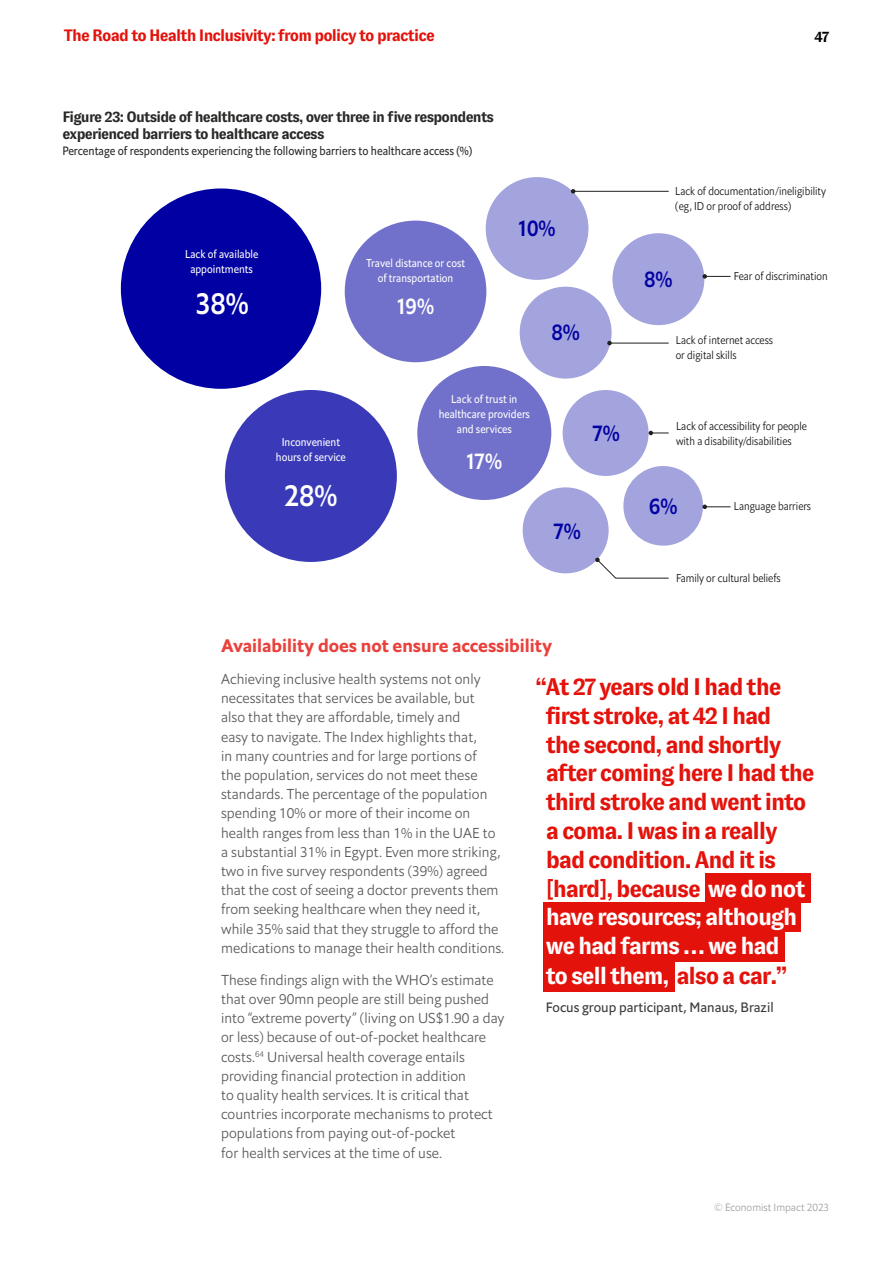
<style>
.page{position:relative;width:893px;height:1263px;background:#fff}
.page>*{position:absolute;margin:0;border:0;box-sizing:border-box;transform-origin:0 0}
.t1{font:500 30px "Econ Sans Cnd OS";color:#fff}
.t2{font:700 24px/29px "GT Zirkon";letter-spacing:-.05em;color:#e3120b}
.t3{font:500 22.35px "Econ Sans Cnd OS";color:#0101a3}
.t4{font:500 22.35px "Econ Sans Cnd OS";color:#fff}
.t5{font:18px "Econ Sans Bol";color:#e9413c}
.t6{font:700 16.5px "GT Zirkon";letter-spacing:-.05em;color:#e3120b}
.t7{font:700 15px/16.5px "GT Zirkon";letter-spacing:-.05em;color:#282827}
.t8{font:700 15px "GT Zirkon";color:#000}
.t9{font:14.25px/19.2px "Econ Sans Lig";letter-spacing:.005em;color:#575756}
.t10{font:13.5px "Econ Sans Reg";color:#3c3c3b}
.t11{font:12px "Econ Sans Cnd OS";color:#282827}
.t12{font:300 11.25px/15px "Econ Sans Cnd OS";color:#0a0a0a}
.t13{font:11.25px/15px "Econ Sans Cnd OS";color:#fff;text-align:center}
.t14{font:10.5px "Econ Sans Lig";color:#9d9d9c}
.s1{color:#fff}
</style>
<div class="page">
<div style="left:705px;top:873px;width:105px;height:30px;background:#e3120b"></div>
<div style="left:543px;top:902px;width:257px;height:30px;background:#e3120b"></div>
<div style="left:543px;top:932px;width:241px;height:30px;background:#e3120b"></div>
<div style="left:543px;top:962px;width:131px;height:30px;background:#e3120b"></div>
<div style="left:486px;top:177px;width:102px;height:103px;background:#a3a3dd;border-radius:50%"></div>
<div style="left:520px;top:287px;width:92px;height:92px;background:#a3a3dd;border-radius:50%"></div>
<div style="left:612px;top:233px;width:92px;height:92px;background:#a3a3dd;border-radius:50%"></div>
<div style="left:523px;top:487px;width:86px;height:86px;background:#a3a3dd;border-radius:50%"></div>
<div style="left:563px;top:390px;width:86px;height:86px;background:#a3a3dd;border-radius:50%"></div>
<div style="left:623px;top:466px;width:80px;height:80px;background:#a3a3dd;border-radius:50%"></div>
<div style="left:417px;top:366px;width:134px;height:134px;background:#7171cb;border-radius:50%"></div>
<div style="left:345px;top:221px;width:141px;height:141px;background:#7171cb;border-radius:50%"></div>
<div style="left:225px;top:390px;width:172px;height:172px;background:#3a3ab8;border-radius:50%"></div>
<div style="left:121px;top:188px;width:200px;height:201px;background:#0101a3;border-radius:50%"></div>
<hr style="left:573px;top:191px;width:96px;height:1px;background:#20201d">
<svg style="left:571px;top:189px;width:4px;height:5px"></svg>
<svg style="left:702px;top:274px;width:28px;height:5px"></svg>
<svg style="left:702px;top:505px;width:28px;height:4px"></svg>
<svg style="left:595px;top:557px;width:74px;height:22px"></svg>
<hr style="left:609px;top:343px;width:60px;height:1px;background:#20201d">
<svg style="left:607px;top:341px;width:5px;height:4px"></svg>
<svg style="left:649px;top:431px;width:20px;height:4px"></svg>
<p class="t6" style="left:64px;top:27px;width:373px">The Road to Health Inclusivity: from policy to practice</p>
<p class="t8" style="left:814px;top:28px;width:16px">47</p>
<p class="t7" style="left:62px;top:109px;width:433px">Figure 23: Outside of healthcare costs, over three in five respondents experienced barriers to healthcare access</p>
<p class="t11" style="left:62px;top:143px;width:411px">Percentage of respondents experiencing the following barriers to healthcare access (%)</p>
<p class="t13" style="left:185px;top:246px;width:75px">Lack of available appointments</p>
<h1 class="t1" style="left:196px;top:284px;width:54px">38%</h1>
<p class="t13" style="left:366px;top:256px;width:100px">Travel distance or cost of transportation</p>
<h3 class="t4" style="left:397px;top:292px;width:38px">19%</h3>
<h3 class="t3" style="left:519px;top:214px;width:38px">10%</h3>
<h3 class="t3" style="left:551px;top:318px;width:30px">8%</h3>
<p class="t13" style="left:276px;top:435px;width:71px">Inconvenient hours of service</p>
<h1 class="t1" style="left:284px;top:475px;width:54px">28%</h1>
<p class="t13" style="left:439px;top:392px;width:93px">Lack of trust in healthcare providers and services</p>
<h3 class="t4" style="left:466px;top:446px;width:37px">17%</h3>
<h3 class="t3" style="left:592px;top:418px;width:29px">7%</h3>
<h3 class="t3" style="left:553px;top:517px;width:29px">7%</h3>
<p class="t12" style="left:675px;top:183px;width:152px">Lack of documentation/ineligibility (eg, ID or proof of address)</p>
<h3 class="t3" style="left:644px;top:264px;width:30px">8%</h3>
<p class="t12" style="left:734px;top:269px;width:95px">Fear of discrimination</p>
<p class="t12" style="left:676px;top:333px;width:99px">Lack of internet access or digital skills</p>
<p class="t12" style="left:676px;top:418px;width:132px">Lack of accessibility for people with a disability/disabilities</p>
<h3 class="t3" style="left:649px;top:492px;width:30px">6%</h3>
<p class="t12" style="left:734px;top:499px;width:79px">Language barriers</p>
<p class="t12" style="left:676px;top:570px;width:106px">Family or cultural beliefs</p>
<p class="t5" style="left:221px;top:634px;width:332px">Availability does not ensure accessibility</p>
<p class="t9" style="left:221px;top:669px;width:285px">Achieving inclusive health systems not only necessitates that services be available, but<br>also that they are affordable, timely and<br>easy to navigate. The Index highlights that,<br>in many countries and for large portions of<br>the population, services do not meet these standards. The percentage of the population spending 10% or more of their income on health ranges from less than 1% in the UAE to a substantial 31% in Egypt. Even more striking, two in five survey respondents (39%) agreed that the cost of seeing a doctor prevents them from seeking healthcare when they need it, while 35% said that they struggle to afford the medications to manage their health conditions.</p>
<p class="t9" style="left:221px;top:970px;width:285px">These findings align with the WHO’s estimate that over 90mn people are still being pushed into “extreme poverty” (living on US$1.90 a day or less) because of out-of-pocket healthcare costs.<sup>64</sup> Universal health coverage entails providing financial protection in addition<br>to quality health services. It is critical that countries incorporate mechanisms to protect populations from paying out-of-pocket<br>for health services at the time of use.</p>
<p class="t2" style="left:546px;top:672px;width:270px;text-indent:-11px">“At 27 years old I had the first stroke, at 42 I had<br>the second, and shortly after coming here I had the third stroke and went into a coma. I was in a really bad condition. And it is [hard], because <span class="s1">we do not have resources; although we had farms … we had<br>to sell them,</span> also a car.”</p>
<p class="t10" style="left:546px;top:998px;width:229px">Focus group participant, Manaus, Brazil</p>
<p class="t14" style="left:714px;top:1201px;width:117px">© Economist Impact 2023</p>
</div>
